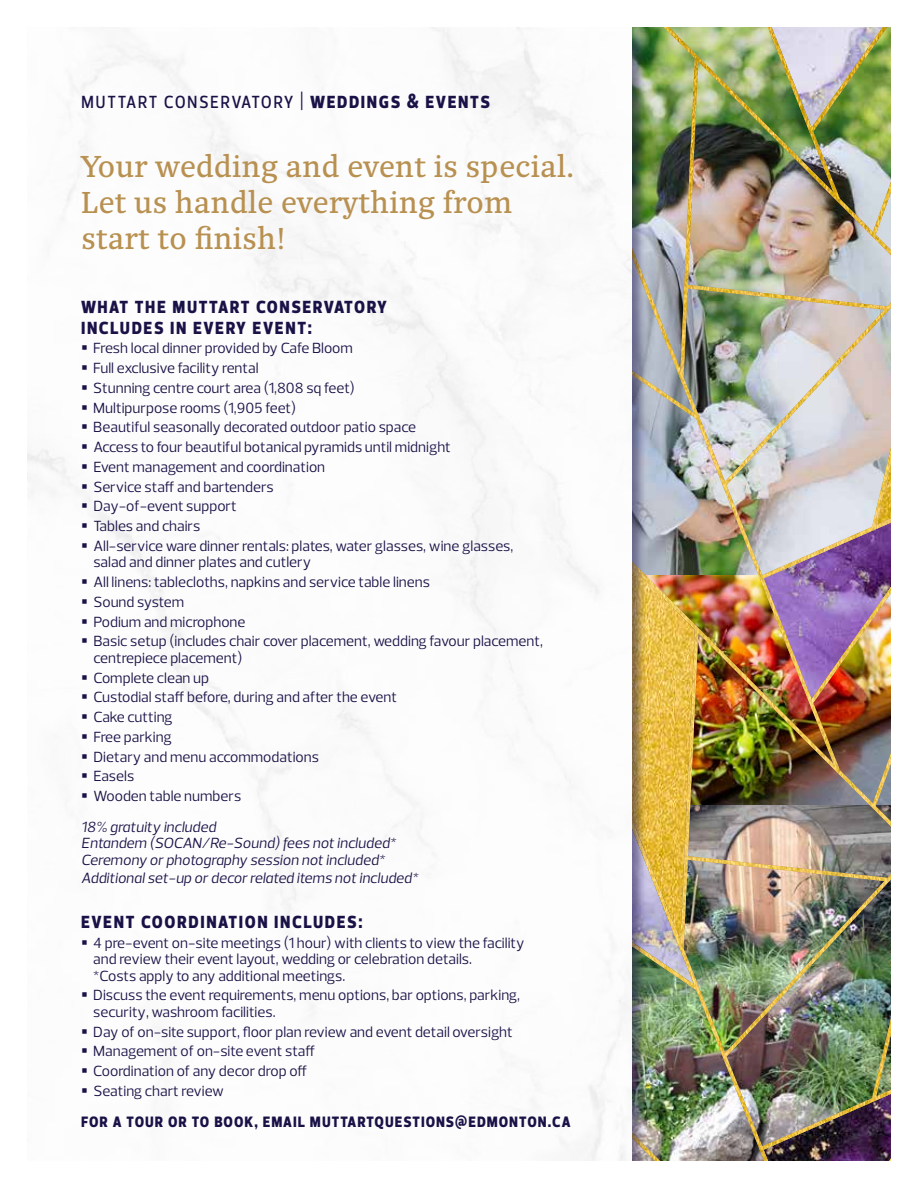
<style>
.page{position:relative;width:918px;height:1188px;background:#fff}
.page>*{position:absolute;margin:0;border:0;box-sizing:border-box;transform-origin:0 0}
.t1{font:30px/36px "Quercus 10";color:#b89050}
.t2{font:800 21px/21px "Prelo Condensed";letter-spacing:.07em;color:#191247}
.t3{font:500 21px "Prelo Condensed";letter-spacing:.065em;color:#191247}
.t4{font:800 18px "Prelo Condensed";letter-spacing:.05em;color:#191247}
.t5{font:15px/16.5px "Prelo";color:#191247}
.t6{font:italic 15px/30.5px "Prelo";color:#191247}
.s1{font-weight:800}
.s2{font-style:normal}
</style>
<div class="page">
<img style="left:632px;top:27px;width:259px;height:1134px">
<div style="left:26px;top:32px;width:622px;height:1150px;background:#191247;opacity:.5"></div>
<img style="left:27px;top:27px;width:605px;height:1134px">
<div style="left:0;top:0;width:27px;height:1188px;background:#fff"></div>
<div style="left:0;top:1161px;width:918px;height:27px;background:#fff"></div>
<h2 class="t3" style="left:81px;top:88px;width:410px">muttart conservatory | <span class="s1">WEDDINGS &amp; EVENTS</span></h2>
<h1 class="t1" style="left:81px;top:149px;width:495px">Your wedding and event is special.<br>Let us handle everything from start to finish!</h1>
<h2 class="t2" style="left:81px;top:295px;width:308px">WHAT THE MUTTART CONSERVATORY<br>INCLUDES IN EVERY EVENT:</h2>
<p class="t5" style="left:81px;top:340px;width:273px">▪ Fresh local dinner provided by Cafe Bloom</p>
<p class="t5" style="left:81px;top:360px;width:179px">▪ Full exclusive facility rental</p>
<p class="t5" style="left:81px;top:380px;width:275px">▪ Stunning centre court area (1,808 sq feet)</p>
<p class="t5" style="left:81px;top:400px;width:217px">▪ Multipurpose rooms (1,905 feet)</p>
<p class="t5" style="left:81px;top:419px;width:337px">▪ Beautiful seasonally decorated outdoor patio space</p>
<p class="t5" style="left:81px;top:439px;width:371px">▪ Access to four beautiful botanical pyramids until midnight</p>
<p class="t5" style="left:81px;top:459px;width:246px">▪ Event management and coordination</p>
<p class="t5" style="left:81px;top:478px;width:194px">▪ Service staff and bartenders</p>
<p class="t5" style="left:81px;top:498px;width:157px">▪ Day-of-event support</p>
<p class="t5" style="left:81px;top:518px;width:121px">▪ Tables and chairs</p>
<p class="t5" style="left:93px;top:538px;width:421px;text-indent:-12px">▪ All-service ware dinner rentals: plates, water glasses, wine glasses, salad and dinner plates and cutlery</p>
<p class="t5" style="left:81px;top:574px;width:350px">▪ All linens: tablecloths, napkins and service table linens</p>
<p class="t5" style="left:81px;top:594px;width:104px">▪ Sound system</p>
<p class="t5" style="left:81px;top:613px;width:166px">▪ Podium and microphone</p>
<p class="t5" style="left:93px;top:633px;width:451px;text-indent:-12px">▪ Basic setup (includes chair cover placement, wedding favour placement, centrepiece placement)</p>
<p class="t5" style="left:81px;top:669px;width:129px">▪ Complete clean up</p>
<p class="t5" style="left:81px;top:689px;width:317px">▪ Custodial staff before, during and after the event</p>
<p class="t5" style="left:81px;top:709px;width:93px">▪ Cake cutting</p>
<p class="t5" style="left:81px;top:729px;width:92px">▪ Free parking</p>
<p class="t5" style="left:81px;top:748px;width:239px">▪ Dietary and menu accommodations</p>
<p class="t5" style="left:81px;top:768px;width:54px">▪ Easels</p>
<p class="t6" style="left:81px;top:781px;width:161px">▪ <span class="s2">Wooden table numbers<br></span>18% gratuity included</p>
<p class="t6" style="left:81px;top:835px;width:316px;line-height:16.5px">Entandem (SOCAN/Re-Sound) fees not included*<br>Ceremony or photography session not included*</p>
<p class="t6" style="left:81px;top:862px;width:338px">Additional set-up or decor related items not included*</p>
<h2 class="t2" style="left:81px;top:911px;width:283px">EVENT COORDINATION INCLUDES:</h2>
<p class="t5" style="left:93px;top:935px;width:433px;text-indent:-12px">▪ 4 pre-event on-site meetings (1 hour) with clients to view the facility and review their event layout, wedding or celebration details.<br>*Costs apply to any additional meetings.</p>
<p class="t5" style="left:93px;top:987px;width:428px;text-indent:-12px">▪ Discuss the event requirements, menu options, bar options, parking, security, washroom facilities.</p>
<p class="t5" style="left:81px;top:1024px;width:433px">▪ Day of on-site support, floor plan review and event detail oversight</p>
<p class="t5" style="left:81px;top:1043px;width:236px">▪ Management of on-site event staff</p>
<p class="t5" style="left:81px;top:1063px;width:228px">▪ Coordination of any decor drop off</p>
<p class="t5" style="left:81px;top:1083px;width:145px">▪ Seating chart review</p>
<p class="t4" style="left:81px;top:1110px;width:491px">FOR A TOUR OR TO BOOK, EMAIL MUTTARTQUESTIONS@EDMONTON.CA</p>
</div>
